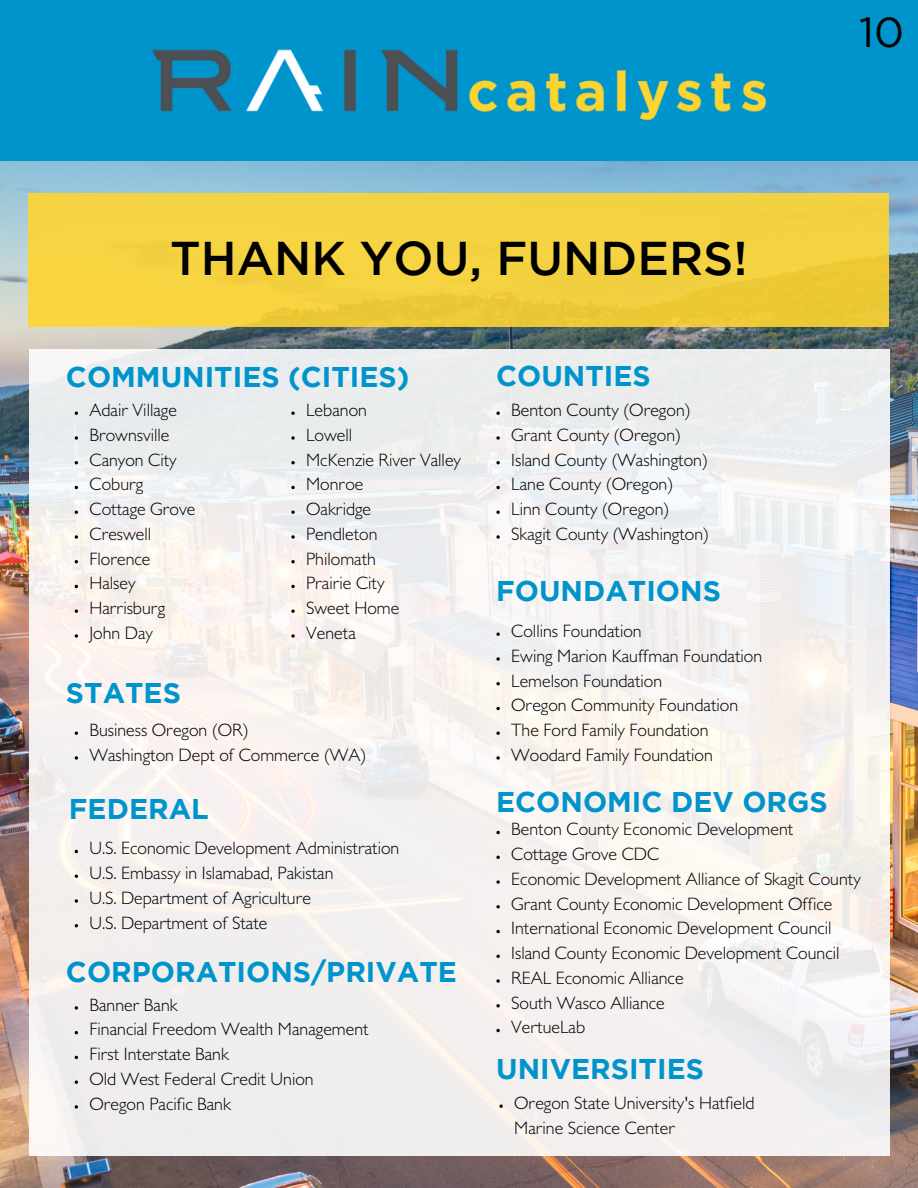
<style>
.page{position:relative;width:918px;height:1188px;background:#fff}
.page>*{position:absolute;margin:0;border:0;box-sizing:border-box;transform-origin:0 0}
.t1{font:500 47.25px "Gotham";color:#000}
.t2{font:42px "Gotham";color:#000}
.t3{font:700 28.5px "Gotham";color:#0094cc}
.t4{font:300 18px/24.8px "Gill Sans";color:#000}
</style>
<div class="page">
<img style="left:0;top:161px;width:918px;height:1027px">
<div style="left:0;top:0;width:918px;height:161px;background:#0094cc"></div>
<img style="left:152px;top:49px;width:615px;height:72px">
<div style="left:29px;top:193px;width:860px;height:134px;background:linear-gradient(to right,#f7d442,#efcd3c)"></div>
<div style="left:29px;top:349px;width:860px;height:807px;background:#f3f0ef"></div>
<svg style="left:75px;top:436px;width:3px;height:4px"></svg>
<svg style="left:75px;top:535px;width:3px;height:4px"></svg>
<svg style="left:75px;top:634px;width:3px;height:4px"></svg>
<svg style="left:291px;top:412px;width:4px;height:3px"></svg>
<svg style="left:291px;top:436px;width:4px;height:4px"></svg>
<svg style="left:291px;top:461px;width:4px;height:3px"></svg>
<svg style="left:291px;top:486px;width:4px;height:3px"></svg>
<svg style="left:291px;top:511px;width:4px;height:3px"></svg>
<svg style="left:291px;top:535px;width:4px;height:4px"></svg>
<svg style="left:291px;top:560px;width:4px;height:3px"></svg>
<svg style="left:291px;top:585px;width:4px;height:3px"></svg>
<svg style="left:291px;top:610px;width:4px;height:3px"></svg>
<svg style="left:291px;top:634px;width:4px;height:4px"></svg>
<svg style="left:496px;top:412px;width:4px;height:3px"></svg>
<svg style="left:496px;top:436px;width:4px;height:4px"></svg>
<svg style="left:496px;top:461px;width:4px;height:3px"></svg>
<svg style="left:496px;top:486px;width:4px;height:3px"></svg>
<svg style="left:496px;top:511px;width:4px;height:3px"></svg>
<svg style="left:496px;top:535px;width:4px;height:4px"></svg>
<svg style="left:496px;top:633px;width:4px;height:3px"></svg>
<svg style="left:496px;top:657px;width:4px;height:4px"></svg>
<svg style="left:496px;top:682px;width:4px;height:3px"></svg>
<svg style="left:496px;top:707px;width:4px;height:3px"></svg>
<svg style="left:496px;top:732px;width:4px;height:3px"></svg>
<svg style="left:496px;top:756px;width:4px;height:4px"></svg>
<svg style="left:75px;top:756px;width:3px;height:4px"></svg>
<svg style="left:75px;top:899px;width:3px;height:4px"></svg>
<svg style="left:499px;top:1105px;width:4px;height:3px"></svg>
<svg style="left:496px;top:831px;width:4px;height:3px"></svg>
<svg style="left:496px;top:856px;width:4px;height:3px"></svg>
<svg style="left:496px;top:880px;width:4px;height:4px"></svg>
<svg style="left:496px;top:905px;width:4px;height:3px"></svg>
<svg style="left:496px;top:930px;width:4px;height:3px"></svg>
<svg style="left:496px;top:955px;width:4px;height:3px"></svg>
<svg style="left:496px;top:979px;width:4px;height:4px"></svg>
<svg style="left:496px;top:1004px;width:4px;height:3px"></svg>
<svg style="left:496px;top:1029px;width:4px;height:3px"></svg>
<svg style="left:75px;top:1006px;width:3px;height:4px"></svg>
<svg style="left:75px;top:1080px;width:3px;height:4px"></svg>
<svg style="left:75px;top:1105px;width:3px;height:4px"></svg>
<p class="t1" style="left:170px;top:240px;width:579px">THANK YOU, FUNDERS!</p>
<p class="t2" style="left:859px;top:6px;width:47px">10</p>
<p class="t3" style="left:66px;top:366px;width:345px">COMMUNITIES (CITIES)</p>
<p class="t4" style="left:89px;top:400px;width:89px">Adair Village</p>
<p class="t4" style="left:89px;top:425px;width:82px">Brownsville</p>
<p class="t4" style="left:89px;top:450px;width:89px">Canyon City</p>
<p class="t4" style="left:89px;top:475px;width:55px">Coburg</p>
<p class="t4" style="left:89px;top:499px;width:107px">Cottage Grove</p>
<p class="t4" style="left:89px;top:524px;width:63px">Creswell</p>
<p class="t4" style="left:89px;top:549px;width:63px">Florence</p>
<p class="t4" style="left:89px;top:574px;width:48px">Halsey</p>
<p class="t4" style="left:89px;top:598px;width:77px">Harrisburg</p>
<p class="t4" style="left:89px;top:623px;width:65px">John Day</p>
<p class="t4" style="left:306px;top:400px;width:62px">Lebanon</p>
<p class="t4" style="left:306px;top:425px;width:48px">Lowell</p>
<p class="t4" style="left:306px;top:450px;width:156px">McKenzie River Valley</p>
<p class="t4" style="left:306px;top:475px;width:59px">Monroe</p>
<p class="t4" style="left:306px;top:499px;width:67px">Oakridge</p>
<p class="t4" style="left:306px;top:524px;width:73px">Pendleton</p>
<p class="t4" style="left:306px;top:549px;width:71px">Philomath</p>
<p class="t4" style="left:306px;top:574px;width:80px">Prairie City</p>
<p class="t4" style="left:306px;top:598px;width:95px">Sweet Home</p>
<p class="t4" style="left:306px;top:623px;width:51px">Veneta</p>
<p class="t3" style="left:66px;top:682px;width:117px">STATES</p>
<p class="t4" style="left:89px;top:720px;width:161px">Business Oregon (OR)</p>
<p class="t4" style="left:89px;top:745px;width:278px">Washington Dept of Commerce (WA)</p>
<p class="t3" style="left:69px;top:798px;width:141px">FEDERAL</p>
<p class="t4" style="left:89px;top:839px;width:311px">U.S. Economic Development Administration</p>
<p class="t4" style="left:89px;top:863px;width:246px">U.S. Embassy in Islamabad, Pakistan</p>
<p class="t4" style="left:89px;top:888px;width:223px">U.S. Department of Agriculture</p>
<p class="t4" style="left:89px;top:913px;width:180px">U.S. Department of State</p>
<p class="t3" style="left:66px;top:961px;width:392px">CORPORATIONS/PRIVATE</p>
<p class="t4" style="left:89px;top:995px;width:90px">Banner Bank</p>
<p class="t4" style="left:89px;top:1020px;width:281px">Financial Freedom Wealth Management</p>
<p class="t4" style="left:89px;top:1045px;width:141px">First Interstate Bank</p>
<p class="t4" style="left:89px;top:1069px;width:226px">Old West Federal Credit Union</p>
<p class="t4" style="left:89px;top:1094px;width:143px">Oregon Pacific Bank</p>
<p class="t3" style="left:496px;top:365px;width:156px">COUNTIES</p>
<p class="t4" style="left:511px;top:400px;width:181px">Benton County (Oregon)</p>
<p class="t4" style="left:511px;top:425px;width:171px">Grant County (Oregon)</p>
<p class="t4" style="left:511px;top:450px;width:198px">Island County (Washington)</p>
<p class="t4" style="left:511px;top:475px;width:164px">Lane County (Oregon)</p>
<p class="t4" style="left:511px;top:499px;width:160px">Linn County (Oregon)</p>
<p class="t4" style="left:511px;top:524px;width:199px">Skagit County (Washington)</p>
<p class="t3" style="left:496px;top:580px;width:226px">FOUNDATIONS</p>
<p class="t4" style="left:511px;top:621px;width:132px">Collins Foundation</p>
<p class="t4" style="left:511px;top:646px;width:252px">Ewing Marion Kauffman Foundation</p>
<p class="t4" style="left:511px;top:671px;width:153px">Lemelson Foundation</p>
<p class="t4" style="left:511px;top:696px;width:228px">Oregon Community Foundation</p>
<p class="t4" style="left:511px;top:720px;width:199px">The Ford Family Foundation</p>
<p class="t4" style="left:511px;top:745px;width:203px">Woodard Family Foundation</p>
<p class="t3" style="left:496px;top:791px;width:333px">ECONOMIC DEV ORGS</p>
<p class="t4" style="left:511px;top:820px;width:284px">Benton County Economic Development</p>
<p class="t4" style="left:511px;top:844px;width:149px">Cottage Grove CDC</p>
<p class="t4" style="left:511px;top:869px;width:351px">Economic Development Alliance of Skagit County</p>
<p class="t4" style="left:511px;top:894px;width:323px">Grant County Economic Development Office</p>
<p class="t4" style="left:511px;top:919px;width:322px">International Economic Development Council</p>
<p class="t4" style="left:511px;top:943px;width:330px">Island County Economic Development Council</p>
<p class="t4" style="left:511px;top:968px;width:174px">REAL Economic Alliance</p>
<p class="t4" style="left:511px;top:993px;width:155px">South Wasco Alliance</p>
<p class="t4" style="left:511px;top:1018px;width:75px">VertueLab</p>
<p class="t3" style="left:496px;top:1058px;width:209px">UNIVERSITIES</p>
<p class="t4" style="left:514px;top:1093px;width:242px">Oregon State University's Hatfield<br>Marine Science Center</p>
</div>
